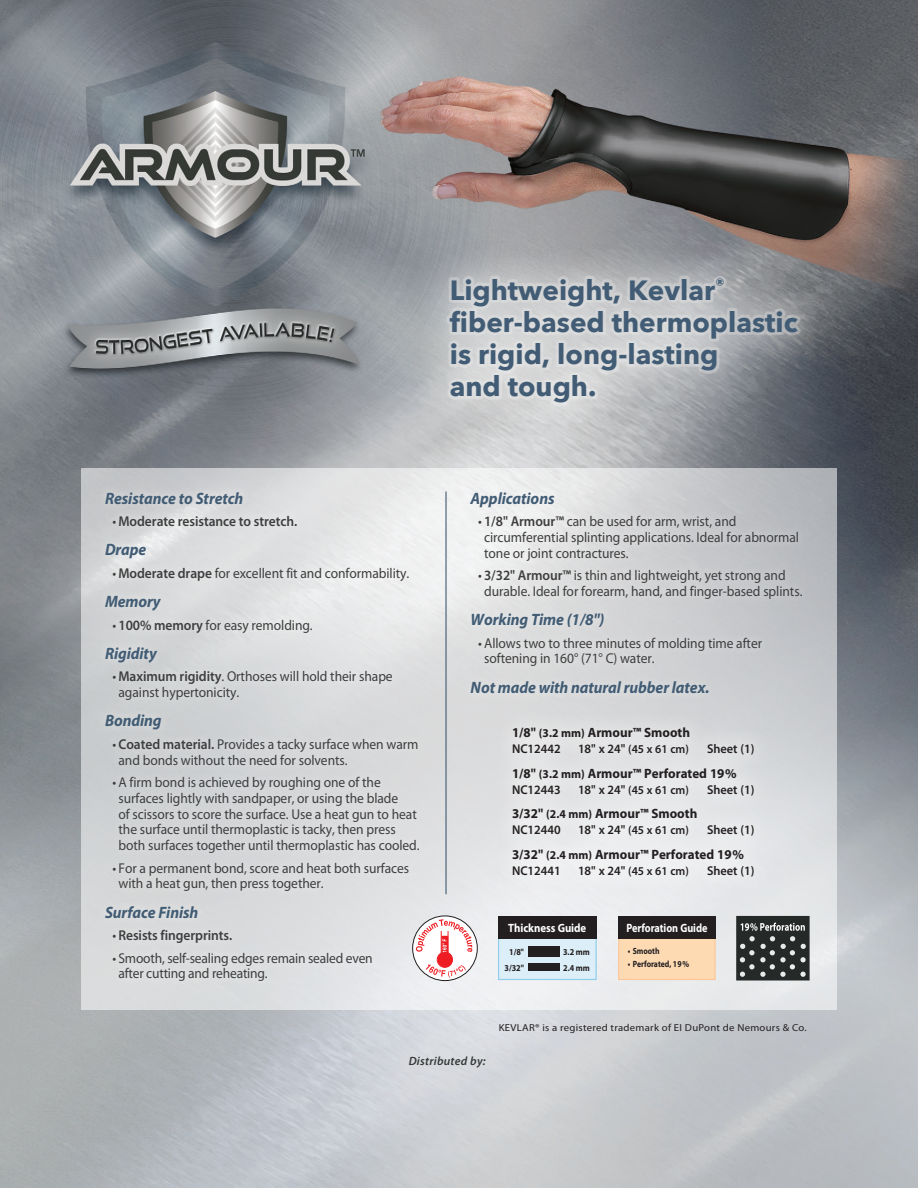
<style>
.page{position:relative;width:918px;height:1188px;background:#fff}
.page>*{position:absolute;margin:0;border:0;box-sizing:border-box;transform-origin:0 0}
.H10_Pull_quote{font:700 27.75px/32.2px "Avenir Next";color:#415c74}
._14M_Sales_Head{font:italic 700 16.5px "Myriad Pro";letter-spacing:-.005em;color:#415c74;scale:.95 1}
._14M_Bullet_Text{font:italic 700 16.5px "Myriad Pro";letter-spacing:-.005em;color:#415c74;scale:.95 1}
._14M_Bullet_Text-2{font:14.25px/15.8px "Myriad Pro";letter-spacing:-.005em;color:#3e3e3f;scale:.95 1}
._14M_Bullet_Text-3{font:600 14.25px "Myriad Pro";letter-spacing:-.005em;color:#3e3e3f;scale:.95 1}
._14M_Price_Header_1{font:700 13.5px "Myriad Pro";color:#231f20}
._14M_Price_Header_2{font:700 13.5px "Myriad Pro";color:#231f20}
._14M_Price{font:600 12.75px "Myriad Pro";color:#231f20}
._14M_Price-2{font:600 12px "Myriad Pro";color:#231f20}
.t1{font:700 12px "Myriad Pro";letter-spacing:-.005em;color:#fff;scale:.85 1}
.t2{font:700 12px "Myriad Pro";letter-spacing:-.005em;color:#fff;scale:.9 1}
.t3{font:italic 600 12px "Myriad Pro";letter-spacing:.02em;color:#363936}
.t4{font:10.2px "Myriad Pro";letter-spacing:.025em;color:#231f20;scale:1.06 1}
.t5{font:700 9px "Myriad Pro";letter-spacing:-.005em;color:#231f20;scale:.85 1}
.t6{font:700 9px "Myriad Pro";letter-spacing:-.005em;color:#231f20;scale:.9 1}
.s1{font-weight:400}
.s2{font-weight:600}
.s3{font-size:12px}
.s4{font-size:12.75px}
</style>
<div class="page">
<img style="left:0;top:0;width:918px;height:1188px">
<svg style="left:81px;top:469px;width:756px;height:541px;background:#dcdddf"></svg>
<div style="left:493px;top:708px;width:280px;height:188px;background:#fff;opacity:.6"></div>
<div style="left:96px;top:483px;width:331px;height:507px;background:#fff;opacity:.5"></div>
<div style="left:461px;top:482px;width:349px;height:220px;background:#fff;opacity:.5"></div>
<div style="left:498px;top:937px;width:99px;height:43px;background:#dceef8;border:1px solid #90ceea"></div>
<div style="left:528px;top:946px;width:32px;height:11px;background:#231f20"></div>
<div style="left:528px;top:964px;width:32px;height:7px;background:#231f20"></div>
<div style="left:498px;top:916px;width:99px;height:22px;background:#231f20"></div>
<div style="left:618px;top:937px;width:98px;height:43px;background:#fedab3;border:1px solid #fcc69a"></div>
<div style="left:618px;top:916px;width:98px;height:22px;background:#231f20"></div>
<svg style="left:413px;top:916px;width:64px;height:65px"></svg>
<div style="left:412px;top:915px;width:66px;height:66px;border:1px solid #231f20;border-radius:50%"></div>
<svg style="left:416px;top:919px;width:56px;height:59px"></svg>
<svg style="left:736px;top:916px;width:74px;height:65px;background:#434746"></svg>
<hr style="left:445px;top:492px;width:2px;height:402px;background:#415c74">
<div style="left:405px;top:234px;width:437px;height:213px;background:#fff;opacity:.67"></div>
<div style="left:414px;top:243px;width:420px;height:196px;background:#fff;opacity:.55"></div>
<p class="H10_Pull_quote" style="left:450px;top:273px;width:349px">Lightweight, Kevlar<sup>® </sup>fiber-based thermoplastic is rigid, long-lasting<br>and tough.</p>
<p class="_14M_Sales_Head" style="left:105px;top:487px;width:147px">Resistance to Stretch</p>
<p class="_14M_Bullet_Text-3" style="left:112px;top:512px;width:196px"><span class="s1">•</span> Moderate resistance to stretch.</p>
<p class="_14M_Sales_Head" style="left:105px;top:539px;width:45px">Drape</p>
<p class="_14M_Bullet_Text-2" style="left:112px;top:565px;width:314px">• <span class="s2">Moderate drape</span> for excellent fit and conformability.</p>
<p class="_14M_Bullet_Text" style="left:105px;top:591px;width:60px">Memory</p>
<p class="_14M_Bullet_Text-2" style="left:112px;top:617px;width:212px">• <span class="s2">100% memory</span> for easy remolding.</p>
<p class="_14M_Sales_Head" style="left:105px;top:642px;width:56px">Rigidity</p>
<p class="_14M_Bullet_Text-2" style="left:118px;top:668px;width:290px;text-indent:-6px">• <span class="s2">Maximum rigidity</span>. Orthoses will hold their shape against hypertonicity.</p>
<p class="_14M_Sales_Head" style="left:105px;top:710px;width:61px">Bonding</p>
<p class="_14M_Bullet_Text-2" style="left:118px;top:736px;width:317px;text-indent:-6px">• <span class="s2">Coated material.</span> Provides a tacky surface when warm and bonds without the need for solvents.</p>
<p class="_14M_Bullet_Text-2" style="left:118px;top:774px;width:318px;text-indent:-6px">• A firm bond is achieved by roughing one of the surfaces lightly with sandpaper, or using the blade<br>of scissors to score the surface. Use a heat gun to heat the surface until thermoplastic is tacky, then press both surfaces together until thermoplastic has cooled.</p>
<p class="_14M_Bullet_Text-2" style="left:118px;top:860px;width:308px;text-indent:-6px">• For a permanent bond, score and heat both surfaces with a heat gun, then press together.</p>
<p class="_14M_Sales_Head" style="left:105px;top:901px;width:100px">Surface Finish</p>
<p class="_14M_Bullet_Text-3" style="left:112px;top:926px;width:128px"><span class="s1">•</span> Resists fingerprints.</p>
<p class="_14M_Bullet_Text-2" style="left:118px;top:950px;width:269px;text-indent:-6px">• Smooth, self-sealing edges remain sealed even after cutting and reheating.</p>
<p class="_14M_Sales_Head" style="left:471px;top:487px;width:90px">Applications</p>
<p class="_14M_Bullet_Text-2" style="left:484px;top:513px;width:333px;text-indent:-6px">• <span class="s2">1/8" Armour™</span> can be used for arm, wrist, and circumferential splinting applications. Ideal for abnormal tone or joint contractures.</p>
<p class="_14M_Bullet_Text-2" style="left:484px;top:567px;width:337px;text-indent:-6px">• <span class="s2">3/32" Armour™</span> is thin and lightweight, yet strong and durable. Ideal for forearm, hand, and finger-based splints.</p>
<p class="_14M_Sales_Head" style="left:471px;top:609px;width:142px">Working Time (1/8")</p>
<p class="_14M_Bullet_Text-2" style="left:484px;top:635px;width:294px;text-indent:-6px">• Allows two to three minutes of molding time after softening in 160° (71° C) water.</p>
<p class="_14M_Sales_Head" style="left:471px;top:676px;width:253px">Not made with natural rubber latex.</p>
<p class="_14M_Price_Header_2" style="left:512px;top:724px;width:180px">1/8" <span class="s3">(3.2 mm)</span> Armour™ Smooth</p>
<p class="_14M_Price" style="left:512px;top:741px;width:50px">NC12442</p>
<p class="_14M_Price-2" style="left:578px;top:742px;width:112px"><span class="s4">18" x 24"</span> (45 x 61 cm)</p>
<p class="_14M_Price" style="left:707px;top:741px;width:49px">Sheet (1)</p>
<p class="_14M_Price_Header_1" style="left:512px;top:764px;width:226px">1/8" <span class="s3">(3.2 mm)</span> Armour™ Perforated 19%</p>
<p class="_14M_Price" style="left:512px;top:781px;width:50px">NC12443</p>
<p class="_14M_Price-2" style="left:578px;top:782px;width:112px"><span class="s4">18" x 24"</span> (45 x 61 cm)</p>
<p class="_14M_Price" style="left:707px;top:781px;width:49px">Sheet (1)</p>
<p class="_14M_Price_Header_1" style="left:512px;top:805px;width:187px">3/32" <span class="s3">(2.4 mm)</span> Armour™ Smooth</p>
<p class="_14M_Price" style="left:512px;top:822px;width:50px">NC12440</p>
<p class="_14M_Price-2" style="left:578px;top:823px;width:112px"><span class="s4">18" x 24"</span> (45 x 61 cm)</p>
<p class="_14M_Price" style="left:707px;top:822px;width:49px">Sheet (1)</p>
<p class="_14M_Price_Header_1" style="left:512px;top:845px;width:233px">3/32" <span class="s3">(2.4 mm)</span> Armour™ Perforated 19%</p>
<p class="_14M_Price" style="left:512px;top:862px;width:50px">NC12441</p>
<p class="_14M_Price-2" style="left:578px;top:863px;width:112px"><span class="s4">18" x 24"</span> (45 x 61 cm)</p>
<p class="_14M_Price" style="left:707px;top:862px;width:49px">Sheet (1)</p>
<p class="t2" style="left:508px;top:920px;width:88px">Thickness Guide</p>
<p class="t6" style="left:509px;top:946px;width:18px">1/8"</p>
<p class="t6" style="left:563px;top:946px;width:31px">3.2 mm</p>
<p class="t6" style="left:505px;top:962px;width:23px">3/32"</p>
<p class="t6" style="left:563px;top:962px;width:31px">2.4 mm</p>
<p class="t1" style="left:626px;top:920px;width:97px">Perforation Guide</p>
<p class="t5" style="left:628px;top:946px;width:39px">• Smooth</p>
<p class="t5" style="left:628px;top:958px;width:74px">• Perforated, 19%</p>
<p class="t4" style="left:499px;top:1022px;width:292px">KEVLAR® is a registered trademark of EI DuPont de Nemours &amp; Co.</p>
<p class="t3" style="left:409px;top:1053px;width:79px">Distributed by:</p>
</div>
